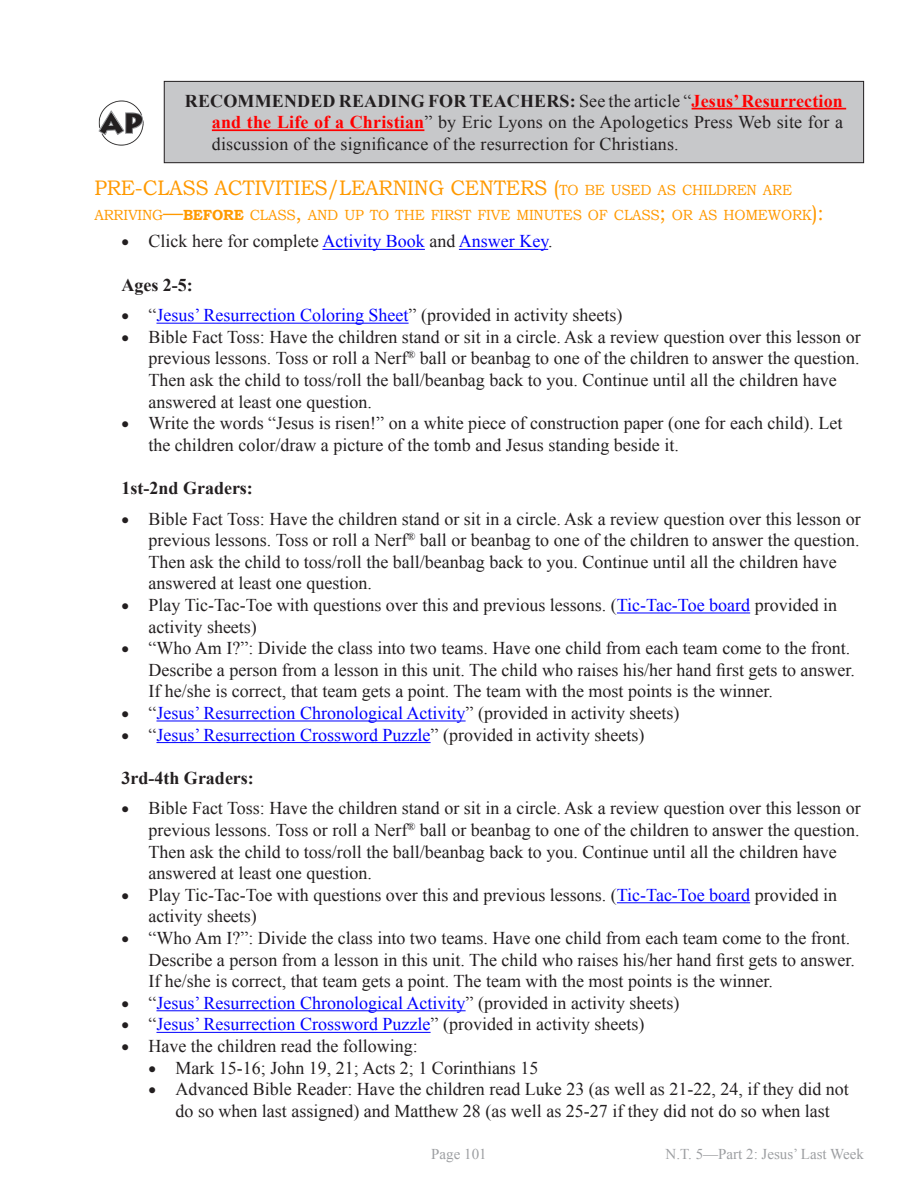
<style>
.page{position:relative;width:918px;height:1188px;background:#fff}
.page>*{position:absolute;margin:0;border:0;box-sizing:border-box;transform-origin:0 0}
.Heading_1{font:21px "Bookman Old Style";letter-spacing:-.01em;color:#f90;scale:.95 1}
.Boxed_Text{font:18px/21.6px "Times New Roman";color:#231f20}
.t1{font:18px "Times New Roman";color:#00f}
.Heading_3{font:700 18px "Times New Roman";color:#231f20}
.t2{font:15px "Times New Roman";color:#9d9fa2}
.Heading_1-2{font:14.7px/25.2px "Bookman Old Style";letter-spacing:-.015em;color:#f90;scale:.95 1}
.s1{font-weight:700}
.s2{font-weight:700;color:#f00}
.s3{font-size:21px}
.s4{color:#00f}
.s5{color:#231f20}
</style>
<div class="page">
<hr style="left:322px;top:249px;width:103px;height:1px;background:#00f">
<hr style="left:459px;top:249px;width:89px;height:1px;background:#00f">
<hr style="left:156px;top:323px;width:253px;height:1px;background:#00f">
<hr style="left:617px;top:613px;width:133px;height:1px;background:#00f">
<hr style="left:156px;top:721px;width:310px;height:1px;background:#00f">
<hr style="left:156px;top:742px;width:275px;height:1px;background:#00f">
<hr style="left:617px;top:902px;width:133px;height:1px;background:#00f">
<hr style="left:156px;top:1010px;width:310px;height:1px;background:#00f">
<hr style="left:156px;top:1032px;width:275px;height:1px;background:#00f">
<div style="left:164px;top:81px;width:700px;height:82px;background:#c7c8ca"></div>
<hr style="left:692px;top:108px;width:154px;height:1px;background:#f00">
<hr style="left:212px;top:129px;width:212px;height:2px;background:#f00">
<div style="left:164px;top:81px;width:700px;height:82px;border:1px solid #231f20"></div>
<img style="left:98px;top:100px;width:46px;height:46px">
<p class="Boxed_Text" style="left:212px;top:90px;width:633px;text-align:justify;text-indent:-27px"><span class="s1">RECOMMENDED READING FOR TEACHERS:</span> See the article “<span class="s2">Jesus’ Resurrection and the Life of a Christian</span>” by Eric Lyons on the Apologetics Press Web site for a discussion of the significance of the resurrection for Christians.</p>
<p class="Heading_1" style="left:94px;top:174px;width:448px">PRE-CLASS ACTIVITIES /LEARNING CENTERS</p>
<p class="Heading_1-2" style="left:94px;top:177px;width:769px;text-indent:459px"><span class="s3">(</span>TO BE USED AS CHILDREN ARE<br>ARRIVING<span class="s3">—</span><span class="s1">BEFORE</span> CLASS<span class="s3">,</span> AND UP TO THE FIRST FIVE MINUTES OF CLASS<span class="s3">;</span> OR AS HOMEWORK<span class="s3">):</span></p>
<p class="Boxed_Text" style="left:122px;top:230px;width:433px">• Click here for complete <span class="s4">Activity Book</span> and <span class="s4">Answer Key</span>.</p>
<p class="Heading_3" style="left:122px;top:272px;width:73px">Ages 2-5:</p>
<p class="t1" style="left:122px;top:303px;width:503px"><span class="s5">• “</span>Jesus’ Resurrection Coloring Sheet<span class="s5">” (provided in activity sheets)</span></p>
<p class="Boxed_Text" style="left:148px;top:326px;width:714px;text-indent:-27px">• Bible Fact Toss: Have the children stand or sit in a circle. Ask a review question over this lesson or previous lessons. Toss or roll a Nerf<sup>®</sup> ball or beanbag to one of the children to answer the question.<br>Then ask the child to toss/roll the ball/beanbag back to you. Continue until all the children have answered at least one question.</p>
<p class="Boxed_Text" style="left:148px;top:412px;width:696px;text-indent:-27px">• Write the words “Jesus is risen!” on a white piece of construction paper (one for each child). Let the children color/draw a picture of the tomb and Jesus standing beside it.</p>
<p class="Heading_3" style="left:122px;top:476px;width:133px">1st-2nd Graders:</p>
<p class="Boxed_Text" style="left:148px;top:508px;width:714px;text-indent:-27px">• Bible Fact Toss: Have the children stand or sit in a circle. Ask a review question over this lesson or previous lessons. Toss or roll a Nerf<sup>®</sup> ball or beanbag to one of the children to answer the question.<br>Then ask the child to toss/roll the ball/beanbag back to you. Continue until all the children have answered at least one question.</p>
<p class="Boxed_Text" style="left:148px;top:594px;width:690px;text-indent:-27px">• Play Tic-Tac-Toe with questions over this and previous lessons. (<span class="s4">Tic-Tac-Toe board</span> provided in activity sheets)</p>
<p class="Boxed_Text" style="left:148px;top:637px;width:708px;text-indent:-27px">• “Who Am I?”: Divide the class into two teams. Have one child from each team come to the front.<br>Describe a person from a lesson in this unit. The child who raises his/her hand first gets to answer.<br>If he/she is correct, that team gets a point. The team with the most points is the winner.</p>
<p class="t1" style="left:122px;top:701px;width:560px"><span class="s5">• “</span>Jesus’ Resurrection Chronological Activity<span class="s5">” (provided in activity sheets)</span></p>
<p class="t1" style="left:122px;top:722px;width:525px"><span class="s5">• “</span>Jesus’ Resurrection Crossword Puzzle<span class="s5">” (provided in activity sheets)</span></p>
<p class="Heading_3" style="left:122px;top:765px;width:134px">3rd-4th Graders:</p>
<p class="Boxed_Text" style="left:148px;top:797px;width:714px;text-indent:-27px">• Bible Fact Toss: Have the children stand or sit in a circle. Ask a review question over this lesson or previous lessons. Toss or roll a Nerf<sup>®</sup> ball or beanbag to one of the children to answer the question.<br>Then ask the child to toss/roll the ball/beanbag back to you. Continue until all the children have answered at least one question.</p>
<p class="Boxed_Text" style="left:148px;top:884px;width:690px;text-indent:-27px">• Play Tic-Tac-Toe with questions over this and previous lessons. (<span class="s4">Tic-Tac-Toe board</span> provided in activity sheets)</p>
<p class="Boxed_Text" style="left:148px;top:927px;width:708px;text-indent:-27px">• “Who Am I?”: Divide the class into two teams. Have one child from each team come to the front.<br>Describe a person from a lesson in this unit. The child who raises his/her hand first gets to answer.<br>If he/she is correct, that team gets a point. The team with the most points is the winner.</p>
<p class="t1" style="left:122px;top:991px;width:560px"><span class="s5">• “</span>Jesus’ Resurrection Chronological Activity<span class="s5">” (provided in activity sheets)</span></p>
<p class="t1" style="left:122px;top:1012px;width:525px"><span class="s5">• “</span>Jesus’ Resurrection Crossword Puzzle<span class="s5">” (provided in activity sheets)</span></p>
<p class="Boxed_Text" style="left:122px;top:1035px;width:298px">• Have the children read the following:</p>
<p class="Boxed_Text" style="left:148px;top:1057px;width:392px">• Mark 15-16; John 19, 21; Acts 2; 1 Corinthians 15</p>
<p class="Boxed_Text" style="left:148px;top:1078px;width:702px;text-align:center">• Advanced Bible Reader: Have the children read Luke 23 (as well as 21-22, 24, if they did not do so when last assigned) and Matthew 28 (as well as 25-27 if they did not do so when last</p>
<p class="t2" style="left:431px;top:1144px;width:57px">Page 101</p>
<p class="t2" style="left:666px;top:1144px;width:200px">N.T. 5—Part 2: Jesus’ Last Week</p>
</div>
